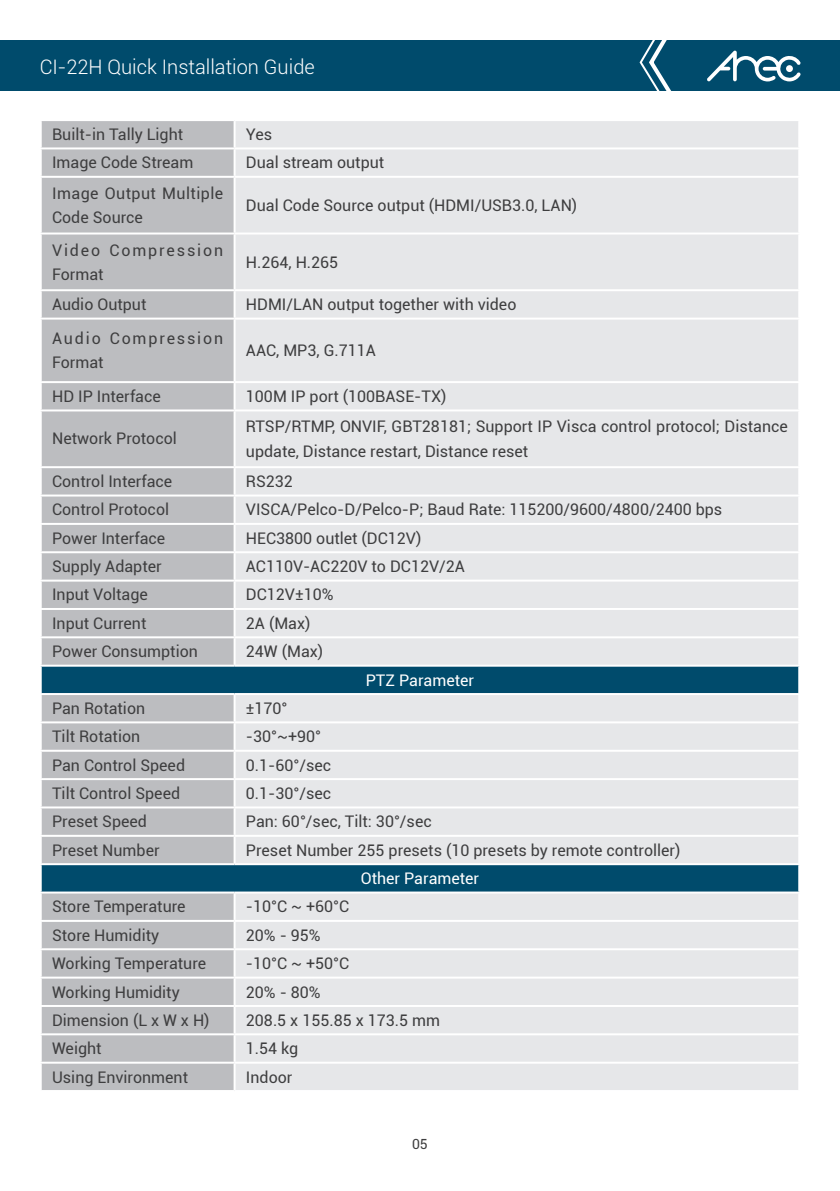
<style>
.page{position:relative;width:840px;height:1191px;background:#fff}
.page>*{position:absolute;margin:0;border:0;box-sizing:border-box;transform-origin:0 0}
.t1{font:300 20px "Roboto";color:#fff}
.t2{font:16px/24px "Roboto";color:#3e3e3f}
.t3{font:16px/24px "Roboto";letter-spacing:.115em;color:#3e3e3f}
.t4{font:16px/24px "Roboto";letter-spacing:.025em;color:#3e3e3f}
.t5{font:16px "Roboto";color:#fff}
.t6{font:14px "Roboto";color:#3e3e3f}
</style>
<div class="page">
<div style="left:0;top:40px;width:839px;height:50px;background:#004b6c"></div>
<svg style="left:707px;top:51px;width:93px;height:30px"></svg>
<svg style="left:638px;top:40px;width:38px;height:51px"></svg>
<div style="left:42px;top:121px;width:191px;height:543px;background:#bcbdc0"></div>
<div style="left:235px;top:121px;width:562px;height:543px;background:#e6e7e9"></div>
<svg style="left:42px;top:666px;width:755px;height:225px;background:#a5b8c2"></svg>
<div style="left:42px;top:893px;width:191px;height:197px;background:#bcbdc0"></div>
<div style="left:235px;top:893px;width:562px;height:197px;background:#e6e7e9"></div>
<hr style="left:40px;top:147px;width:194px;height:2px;background:#fff">
<hr style="left:234px;top:147px;width:565px;height:2px;background:#fff">
<hr style="left:40px;top:176px;width:194px;height:2px;background:#fff">
<hr style="left:234px;top:176px;width:565px;height:2px;background:#fff">
<hr style="left:40px;top:232px;width:194px;height:2px;background:#fff">
<hr style="left:234px;top:232px;width:565px;height:2px;background:#fff">
<hr style="left:40px;top:289px;width:194px;height:2px;background:#fff">
<hr style="left:234px;top:289px;width:565px;height:2px;background:#fff">
<hr style="left:40px;top:317px;width:194px;height:2px;background:#fff">
<hr style="left:234px;top:317px;width:565px;height:2px;background:#fff">
<hr style="left:40px;top:381px;width:194px;height:2px;background:#fff">
<hr style="left:234px;top:381px;width:565px;height:2px;background:#fff">
<hr style="left:40px;top:409px;width:194px;height:2px;background:#fff">
<hr style="left:234px;top:409px;width:565px;height:2px;background:#fff">
<hr style="left:40px;top:466px;width:194px;height:2px;background:#fff">
<hr style="left:234px;top:466px;width:565px;height:2px;background:#fff">
<hr style="left:40px;top:494px;width:194px;height:2px;background:#fff">
<hr style="left:234px;top:494px;width:565px;height:2px;background:#fff">
<hr style="left:40px;top:523px;width:194px;height:2px;background:#fff">
<hr style="left:234px;top:523px;width:565px;height:2px;background:#fff">
<hr style="left:40px;top:551px;width:194px;height:2px;background:#fff">
<hr style="left:234px;top:551px;width:565px;height:2px;background:#fff">
<hr style="left:40px;top:579px;width:194px;height:2px;background:#fff">
<hr style="left:234px;top:579px;width:565px;height:2px;background:#fff">
<hr style="left:40px;top:608px;width:194px;height:2px;background:#fff">
<hr style="left:234px;top:608px;width:565px;height:2px;background:#fff">
<hr style="left:40px;top:636px;width:194px;height:2px;background:#fff">
<hr style="left:234px;top:636px;width:565px;height:2px;background:#fff">
<hr style="left:40px;top:693px;width:194px;height:2px;background:#fff">
<hr style="left:234px;top:693px;width:565px;height:2px;background:#fff">
<hr style="left:233px;top:695px;width:2px;height:26px;background:#fff">
<hr style="left:40px;top:721px;width:194px;height:2px;background:#fff">
<hr style="left:234px;top:721px;width:565px;height:2px;background:#fff">
<hr style="left:233px;top:723px;width:2px;height:26px;background:#fff">
<hr style="left:40px;top:749px;width:194px;height:2px;background:#fff">
<hr style="left:234px;top:749px;width:565px;height:2px;background:#fff">
<hr style="left:233px;top:751px;width:2px;height:27px;background:#fff">
<hr style="left:40px;top:778px;width:194px;height:2px;background:#fff">
<hr style="left:234px;top:778px;width:565px;height:2px;background:#fff">
<hr style="left:233px;top:780px;width:2px;height:26px;background:#fff">
<hr style="left:40px;top:806px;width:194px;height:2px;background:#fff">
<hr style="left:234px;top:806px;width:565px;height:2px;background:#fff">
<hr style="left:233px;top:808px;width:2px;height:27px;background:#fff">
<hr style="left:40px;top:835px;width:194px;height:2px;background:#fff">
<hr style="left:234px;top:835px;width:565px;height:2px;background:#fff">
<hr style="left:233px;top:837px;width:2px;height:26px;background:#fff">
<hr style="left:40px;top:863px;width:194px;height:2px;background:#fff">
<hr style="left:234px;top:863px;width:565px;height:2px;background:#fff">
<hr style="left:40px;top:920px;width:194px;height:2px;background:#fff">
<hr style="left:234px;top:920px;width:565px;height:2px;background:#fff">
<hr style="left:40px;top:948px;width:194px;height:2px;background:#fff">
<hr style="left:234px;top:948px;width:565px;height:2px;background:#fff">
<hr style="left:40px;top:976px;width:194px;height:2px;background:#fff">
<hr style="left:234px;top:976px;width:565px;height:2px;background:#fff">
<hr style="left:40px;top:1005px;width:194px;height:2px;background:#fff">
<hr style="left:234px;top:1005px;width:565px;height:2px;background:#fff">
<hr style="left:40px;top:1033px;width:194px;height:2px;background:#fff">
<hr style="left:234px;top:1033px;width:565px;height:2px;background:#fff">
<hr style="left:40px;top:1061px;width:194px;height:2px;background:#fff">
<hr style="left:234px;top:1061px;width:565px;height:2px;background:#fff">
<p class="t1" style="left:40px;top:53px;width:276px">CI-22H Quick Installation Guide</p>
<p class="t2" style="left:52px;top:122px;width:133px">Built-in Tally Light</p>
<p class="t2" style="left:246px;top:122px;width:28px">Yes</p>
<p class="t2" style="left:52px;top:150px;width:143px">Image Code Stream</p>
<p class="t2" style="left:246px;top:150px;width:140px">Dual stream output</p>
<p class="t4" style="left:52px;top:181px;width:172px">Image Output Multiple<br>Code Source</p>
<p class="t2" style="left:246px;top:193px;width:333px">Dual Code Source output (HDMI/USB3.0, LAN)</p>
<p class="t3" style="left:52px;top:237px;width:172px">Video Compression<br>Format</p>
<p class="t2" style="left:246px;top:249px;width:94px">H.264, H.265</p>
<p class="t2" style="left:52px;top:292px;width:96px">Audio Output</p>
<p class="t2" style="left:246px;top:292px;width:272px">HDMI/LAN output together with video</p>
<p class="t3" style="left:52px;top:326px;width:172px">Audio Compression<br>Format</p>
<p class="t2" style="left:246px;top:338px;width:131px">AAC, MP3, G.711A</p>
<p class="t2" style="left:52px;top:384px;width:110px">HD IP Interface</p>
<p class="t2" style="left:246px;top:384px;width:202px">100M IP port (100BASE-TX)</p>
<p class="t2" style="left:52px;top:426px;width:126px">Network Protocol</p>
<p class="t2" style="left:246px;top:414px;width:543px">RTSP/RTMP, ONVIF, GBT28181; Support IP Visca control protocol; Distance update, Distance restart, Distance reset</p>
<p class="t2" style="left:52px;top:469px;width:122px">Control Interface</p>
<p class="t2" style="left:246px;top:469px;width:48px">RS232</p>
<p class="t2" style="left:52px;top:497px;width:118px">Control Protocol</p>
<p class="t2" style="left:246px;top:497px;width:477px">VISCA/Pelco-D/Pelco-P; Baud Rate: 115200/9600/4800/2400 bps</p>
<p class="t2" style="left:52px;top:525px;width:115px">Power Interface</p>
<p class="t2" style="left:246px;top:525px;width:177px">HEC3800 outlet (DC12V)</p>
<p class="t2" style="left:52px;top:554px;width:111px">Supply Adapter</p>
<p class="t2" style="left:246px;top:554px;width:220px">AC110V-AC220V to DC12V/2A</p>
<p class="t2" style="left:52px;top:582px;width:97px">Input Voltage</p>
<p class="t2" style="left:246px;top:582px;width:89px">DC12V±10%</p>
<p class="t2" style="left:52px;top:610px;width:96px">Input Current</p>
<p class="t2" style="left:246px;top:610px;width:66px">2A (Max)</p>
<p class="t2" style="left:52px;top:639px;width:147px">Power Consumption</p>
<p class="t2" style="left:246px;top:639px;width:79px">24W (Max)</p>
<p class="t5" style="left:365px;top:668px;width:110px">PTZ Parameter</p>
<p class="t2" style="left:52px;top:695px;width:95px">Pan Rotation</p>
<p class="t2" style="left:246px;top:695px;width:43px">±170°</p>
<p class="t2" style="left:52px;top:724px;width:90px">Tilt Rotation</p>
<p class="t2" style="left:246px;top:724px;width:77px">-30°~+90°</p>
<p class="t2" style="left:52px;top:752px;width:134px">Pan Control Speed</p>
<p class="t2" style="left:246px;top:752px;width:87px">0.1-60°/sec</p>
<p class="t2" style="left:52px;top:780px;width:129px">Tilt Control Speed</p>
<p class="t2" style="left:246px;top:780px;width:87px">0.1-30°/sec</p>
<p class="t2" style="left:52px;top:809px;width:96px">Preset Speed</p>
<p class="t2" style="left:246px;top:809px;width:187px">Pan: 60°/sec, Tilt: 30°/sec</p>
<p class="t2" style="left:52px;top:837px;width:109px">Preset Number</p>
<p class="t2" style="left:246px;top:837px;width:436px">Preset Number 255 presets (10 presets by remote controller)</p>
<p class="t5" style="left:360px;top:867px;width:120px">Other Parameter</p>
<p class="t2" style="left:52px;top:894px;width:135px">Store Temperature</p>
<p class="t2" style="left:246px;top:894px;width:105px">-10°C ~ +60°C</p>
<p class="t2" style="left:52px;top:922px;width:108px">Store Humidity</p>
<p class="t2" style="left:246px;top:922px;width:76px">20% - 95%</p>
<p class="t2" style="left:52px;top:951px;width:155px">Working Temperature</p>
<p class="t2" style="left:246px;top:951px;width:105px">-10°C ~ +50°C</p>
<p class="t2" style="left:52px;top:979px;width:129px">Working Humidity</p>
<p class="t2" style="left:246px;top:979px;width:76px">20% - 80%</p>
<p class="t2" style="left:52px;top:1007px;width:159px">Dimension (L x W x H)</p>
<p class="t2" style="left:246px;top:1007px;width:195px">208.5 x 155.85 x 173.5 mm</p>
<p class="t2" style="left:52px;top:1036px;width:51px">Weight</p>
<p class="t2" style="left:246px;top:1036px;width:54px">1.54 kg</p>
<p class="t2" style="left:52px;top:1064px;width:137px">Using Environment</p>
<p class="t2" style="left:246px;top:1064px;width:48px">Indoor</p>
<p class="t6" style="left:412px;top:1134px;width:17px">05</p>
</div>
